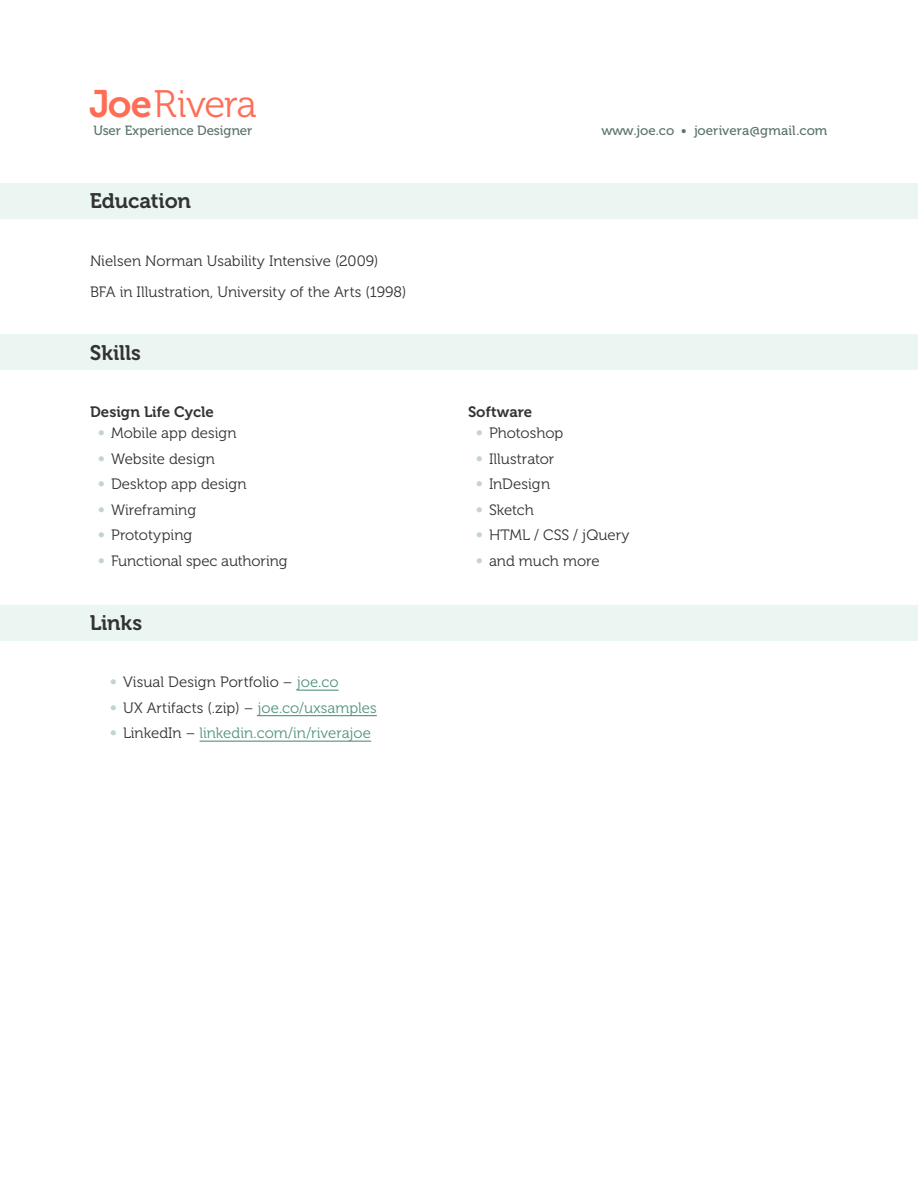
<style>
.page{position:relative;width:918px;height:1188px;background:#fff}
.page>*{position:absolute;margin:0;border:0;box-sizing:border-box;transform-origin:0 0}
.t1{font:38.25px "Museo 300";letter-spacing:-.025em;color:#ff6d57}
.t2{font:21px "Museo 700";letter-spacing:-.005em;color:#333}
.t3{font:15px/30.6px "Museo 300";color:#333}
.t4{font:15px "Museo 300";color:#519380}
.t5{font:15px "Museo 700";color:#333}
.t6{font:13.35px "Museo 500";letter-spacing:-.005em;color:#5c746d}
.s1{font-family:"Museo 700"}
.s2{font-size:18px;color:#c1d5d0}
.s3{color:#519380}
.s4{color:#333}
</style>
<div class="page">
<hr style="left:297px;top:690px;width:42px;height:1px;background:#519380">
<hr style="left:257px;top:715px;width:120px;height:1px;background:#519380">
<hr style="left:200px;top:741px;width:171px;height:1px;background:#519380">
<div style="left:0;top:334px;width:918px;height:36px;background:#ebf6f3"></div>
<div style="left:0;top:605px;width:918px;height:35px;background:#ebf6f3"></div>
<div style="left:0;top:183px;width:918px;height:36px;background:#ebf6f3"></div>
<h1 class="t1" style="left:89px;top:83px;width:169px"><span class="s1">Joe</span>Rivera</h1>
<p class="t6" style="left:93px;top:123px;width:160px">User Experience Designer</p>
<p class="t6" style="left:601px;top:123px;width:227px">www.joe.co • joerivera@gmail.com</p>
<h2 class="t2" style="left:90px;top:190px;width:103px">Education</h2>
<p class="t3" style="left:90px;top:246px;width:318px">Nielsen Norman Usability Intensive (2009)<br>BFA in Illustration, University of the Arts (1998)</p>
<h2 class="t2" style="left:90px;top:341px;width:53px">Skills</h2>
<p class="t5" style="left:90px;top:403px;width:125px">Design Life Cycle</p>
<p class="t3" style="left:98px;top:418px;width:141px"><span class="s2">•</span> Mobile app design</p>
<p class="t3" style="left:98px;top:443px;width:119px"><span class="s2">•</span> Website design</p>
<p class="t3" style="left:98px;top:469px;width:151px"><span class="s2">•</span> Desktop app design</p>
<p class="t3" style="left:98px;top:494px;width:100px"><span class="s2">•</span> Wireframing</p>
<p class="t3" style="left:98px;top:520px;width:96px"><span class="s2">•</span> Prototyping</p>
<p class="t3" style="left:98px;top:545px;width:191px"><span class="s2">•</span> Functional spec authoring</p>
<h2 class="t2" style="left:90px;top:611px;width:54px">Links</h2>
<p class="t3" style="left:110px;top:667px;width:231px"><span class="s2">•</span> Visual Design Portfolio – <span class="s3">joe.co</span></p>
<p class="t3" style="left:110px;top:693px;width:269px"><span class="s2">•</span> UX Artifacts (.zip) – <span class="s3">joe.co/uxsamples</span></p>
<p class="t4" style="left:110px;top:725px;width:263px"><span class="s2">•</span> <span class="s4">LinkedIn –</span> linkedin.com/in/riverajoe</p>
<p class="t5" style="left:468px;top:403px;width:66px">Software</p>
<p class="t3" style="left:476px;top:418px;width:89px"><span class="s2">•</span> Photoshop</p>
<p class="t3" style="left:476px;top:443px;width:80px"><span class="s2">•</span> Illustrator</p>
<p class="t3" style="left:476px;top:469px;width:76px"><span class="s2">•</span> InDesign</p>
<p class="t3" style="left:476px;top:494px;width:60px"><span class="s2">•</span> Sketch</p>
<p class="t3" style="left:476px;top:520px;width:156px"><span class="s2">•</span> HTML / CSS / jQuery</p>
<p class="t3" style="left:476px;top:545px;width:126px"><span class="s2">•</span> and much more</p>
</div>
